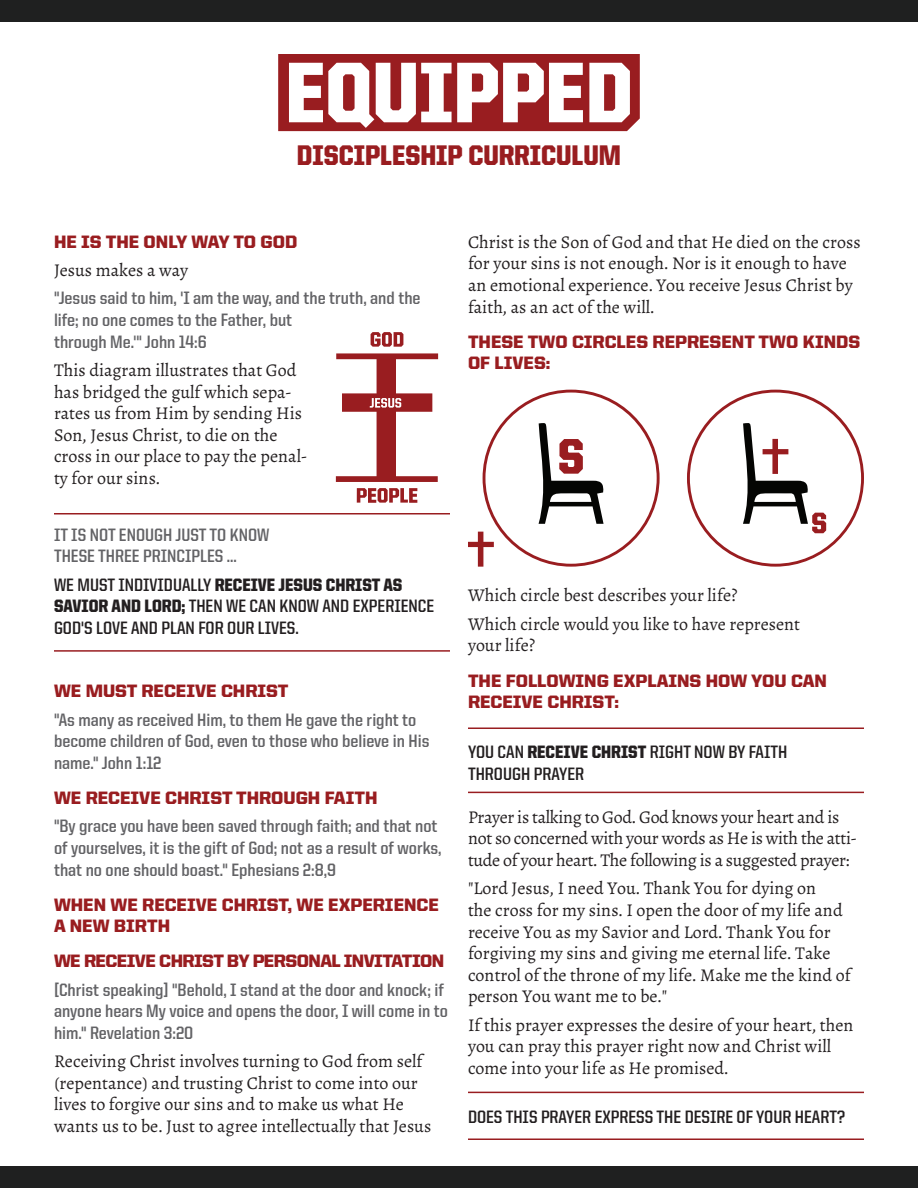
<style>
.page{position:relative;width:918px;height:1188px;background:#fff}
.page>*{position:absolute;margin:0;border:0;box-sizing:border-box;transform-origin:0 0}
.t1{font:900 28.5px "United Sans Semi Cond";color:#991d20}
.t2{font:18px/21.6px "Alegreya";color:#231f20}
.t3{font:700 18px/21.6px "United Sans Semi Cond";color:#636366}
.t4{font:700 18px/21.6px "United Sans Semi Cond";color:#231f20}
.t5{font:900 18px/21.6px "United Sans Reg";color:#991d20}
.t6{font:18px/21.6px "Alegreya";letter-spacing:-.02em;color:#231f20}
.t7{font:900 18px "United Sans Reg";letter-spacing:-.03em;color:#991d20}
.s1{font-weight:900}
</style>
<div class="page">
<svg style="left:278px;top:54px;width:362px;height:77px"></svg>
<div style="left:0;top:0;width:918px;height:22px;background:#1f2020"></div>
<div style="left:0;top:1166px;width:918px;height:22px;background:#1f2020"></div>
<hr style="left:54px;top:513px;width:396px;height:1px;background:#991d20">
<hr style="left:54px;top:650px;width:396px;height:2px;background:#991d20">
<hr style="left:468px;top:728px;width:396px;height:1px;background:#991d20">
<hr style="left:468px;top:792px;width:396px;height:1px;background:#991d20">
<hr style="left:468px;top:1092px;width:396px;height:1px;background:#991d20">
<hr style="left:468px;top:1138px;width:396px;height:2px;background:#991d20">
<svg style="left:336px;top:332px;width:102px;height:171px"></svg>
<svg style="left:687px;top:390px;width:177px;height:177px"></svg>
<svg style="left:468px;top:390px;width:192px;height:177px"></svg>
<h1 class="t1" style="left:297px;top:139px;width:326px">DISCIPLESHIP CURRICULUM</h1>
<p class="t5" style="left:54px;top:231px;width:245px">HE IS THE ONLY WAY TO GOD</p>
<p class="t2" style="left:54px;top:259px;width:136px">Jesus makes a way</p>
<p class="t3" style="left:54px;top:287px;width:368px">"Jesus said to him, 'I am the way, and the truth, and the life; no one comes to the Father, but<br>through Me.'" John 14:6</p>
<p class="t2" style="left:54px;top:359px;width:254px">This diagram illustrates that God has bridged the gulf which sepa&shy;rates us from Him by sending His<br>Son, Jesus Christ, to die on the cross in our place to pay the penal&shy;ty for our sins.</p>
<p class="t3" style="left:54px;top:524px;width:217px">IT IS NOT ENOUGH JUST TO KNOW<br>THESE THREE PRINCIPLES ...</p>
<p class="t4" style="left:54px;top:574px;width:382px">WE MUST INDIVIDUALLY <span class="s1">RECEIVE JESUS CHRIST AS<br>SAVIOR AND LORD;</span> THEN WE CAN KNOW AND EXPERIENCE<br>GOD'S LOVE AND PLAN FOR OUR LIVES.</p>
<p class="t5" style="left:54px;top:680px;width:236px">WE MUST RECEIVE CHRIST</p>
<p class="t3" style="left:54px;top:709px;width:377px">"As many as received Him, to them He gave the right to become children of God, even to those who believe in His name." John 1:12</p>
<p class="t5" style="left:54px;top:787px;width:325px">WE RECEIVE CHRIST THROUGH FAITH</p>
<p class="t3" style="left:54px;top:815px;width:389px">"By grace you have been saved through faith; and that not of yourselves, it is the gift of God; not as a result of works, that no one should boast." Ephesians 2:8,9</p>
<p class="t5" style="left:54px;top:893px;width:386px">WHEN WE RECEIVE CHRIST, WE EXPERIENCE<br>A NEW BIRTH</p>
<p class="t7" style="left:54px;top:951px;width:392px">WE RECEIVE CHRIST BY PERSONAL INVITATION</p>
<p class="t3" style="left:54px;top:979px;width:396px">[Christ speaking] "Behold, I stand at the door and knock; if anyone hears My voice and opens the door, I will come in to him." Revelation 3:20</p>
<p class="t2" style="left:54px;top:1051px;width:379px">Receiving Christ involves turning to God from self (repentance) and trusting Christ to come into our lives to forgive our sins and to make us what He wants us to be. Just to agree intellectually that Jesus</p>
<p class="t2" style="left:468px;top:231px;width:394px">Christ is the Son of God and that He died on the cross for your sins is not enough. Nor is it enough to have an emotional experience. You receive Jesus Christ by faith, as an act of the will.</p>
<p class="t5" style="left:468px;top:330px;width:394px">THESE TWO CIRCLES REPRESENT TWO KINDS<br>OF LIVES:</p>
<p class="t2" style="left:468px;top:581px;width:334px;line-height:28.3px">Which circle best describes your life?<br>Which circle would you like to have represent</p>
<p class="t2" style="left:468px;top:635px;width:69px">your life?</p>
<p class="t5" style="left:468px;top:669px;width:361px">THE FOLLOWING EXPLAINS HOW YOU CAN<br>RECEIVE CHRIST:</p>
<p class="t4" style="left:468px;top:741px;width:321px">YOU CAN <span class="s1">RECEIVE CHRIST</span> RIGHT NOW BY FAITH<br>THROUGH PRAYER</p>
<p class="t6" style="left:468px;top:806px;width:390px">Prayer is talking to God. God knows your heart and is not so concerned with your words as He is with the atti&shy;tude of your heart. The following is a suggested prayer:</p>
<p class="t2" style="left:468px;top:878px;width:384px">"Lord Jesus, I need You. Thank You for dying on<br>the cross for my sins. I open the door of my life and receive You as my Savior and Lord. Thank You for forgiving my sins and giving me eternal life. Take control of the throne of my life. Make me the kind of person You want me to be."</p>
<p class="t2" style="left:468px;top:1014px;width:387px">If this prayer expresses the desire of your heart, then you can pray this prayer right now and Christ will come into your life as He promised.</p>
<p class="t4" style="left:468px;top:1106px;width:379px">DOES THIS PRAYER EXPRESS THE DESIRE OF YOUR HEART?</p>
</div>
